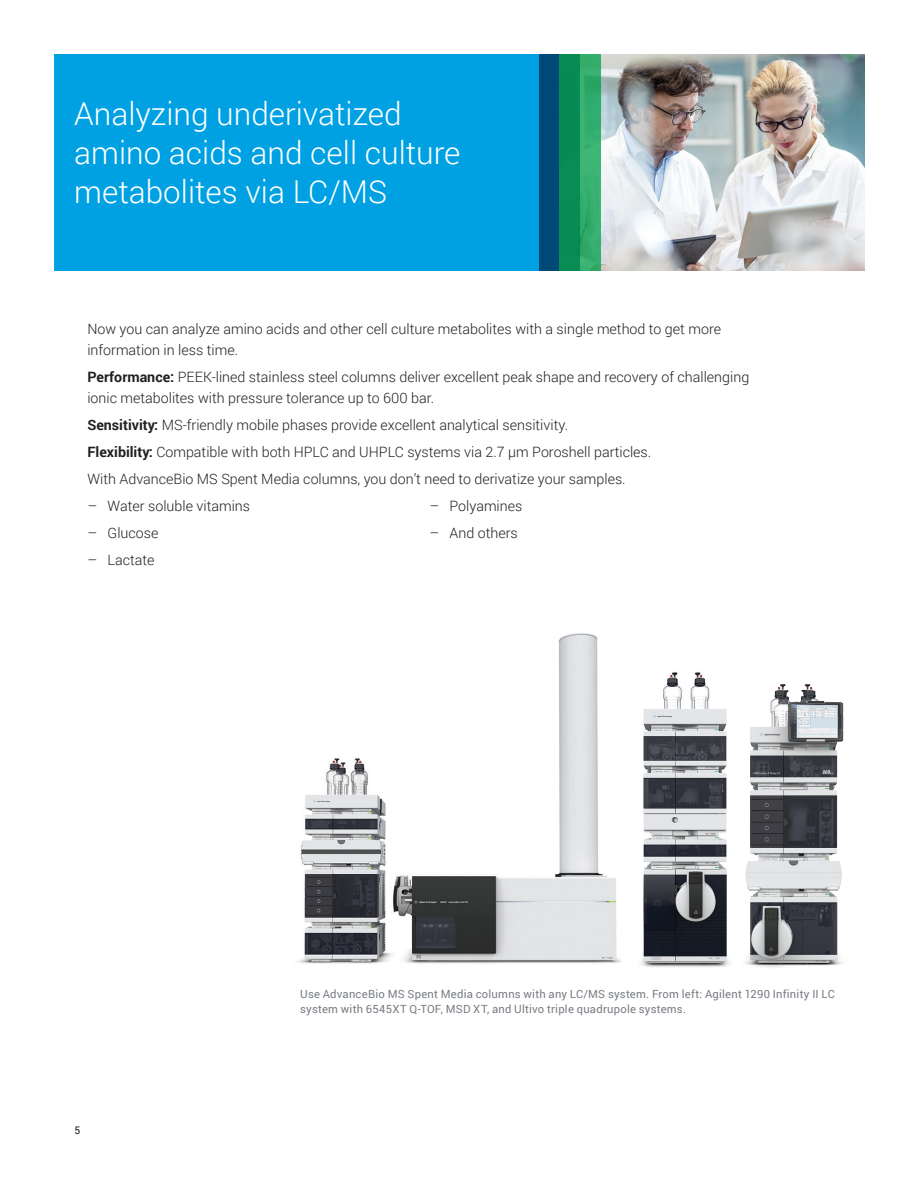
<style>
.page{position:relative;width:918px;height:1188px;background:#fff}
.page>*{position:absolute;margin:0;border:0;box-sizing:border-box;transform-origin:0 0}
.BROCHURE_int_photo_h{font:300 31.5px/39px "Roboto";color:#fff}
.BROCHURE_text_black{font:300 14.25px/21px "Roboto";color:#231f20}
.BROCHURE_caption_gra{font:11.25px/15px "Roboto";letter-spacing:.02em;color:#787d83}
.t1{font:10.5px "Roboto";color:#231f20}
.s1{font-weight:700}
</style>
<div class="page">
<div style="left:54px;top:54px;width:526px;height:217px;background:#00a1e3"></div>
<img style="left:601px;top:54px;width:264px;height:217px">
<div style="left:540px;top:54px;width:40px;height:217px;background:#004976"></div>
<svg style="left:560px;top:54px;width:41px;height:217px"></svg>
<img style="left:745px;top:684px;width:99px;height:284px">
<img style="left:640px;top:672px;width:90px;height:295px">
<img style="left:297px;top:633px;width:324px;height:331px">
<p class="BROCHURE_int_photo_h" style="left:74px;top:93px;width:388px">Analyzing underivatized amino acids and cell culture metabolites via LC/MS</p>
<p class="BROCHURE_text_black" style="left:87px;top:318px;width:635px">Now you can analyze amino acids and other cell culture metabolites with a single method to get more information in less time.</p>
<p class="BROCHURE_text_black" style="left:87px;top:366px;width:663px"><span class="s1">Performance:</span> PEEK-lined stainless steel columns deliver excellent peak shape and recovery of challenging ionic metabolites with pressure tolerance up to 600 bar.</p>
<p class="BROCHURE_text_black" style="left:87px;top:414px;width:482px"><span class="s1">Sensitivity:</span> MS-friendly mobile phases provide excellent analytical sensitivity.</p>
<p class="BROCHURE_text_black" style="left:87px;top:441px;width:565px"><span class="s1">Flexibility:</span> Compatible with both HPLC and UHPLC systems via 2.7 µm Poroshell particles.</p>
<p class="BROCHURE_text_black" style="left:87px;top:468px;width:540px">With AdvanceBio MS Spent Media columns, you don’t need to derivatize your samples.</p>
<p class="BROCHURE_text_black" style="left:87px;top:495px;width:164px">– Water soluble vitamins</p>
<p class="BROCHURE_text_black" style="left:87px;top:522px;width:73px">– Glucose</p>
<p class="BROCHURE_text_black" style="left:87px;top:549px;width:69px">– Lactate</p>
<p class="BROCHURE_text_black" style="left:429px;top:495px;width:95px">– Polyamines</p>
<p class="BROCHURE_text_black" style="left:429px;top:522px;width:90px">– And others</p>
<p class="t1" style="left:75px;top:1123px;width:7px">5</p>
<p class="BROCHURE_caption_gra" style="left:300px;top:986px;width:536px">Use AdvanceBio MS Spent Media columns with any LC/MS system. From left: Agilent 1290 Infinity II LC system with 6545XT Q-TOF, MSD XT, and Ultivo triple quadrupole systems.</p>
</div>
